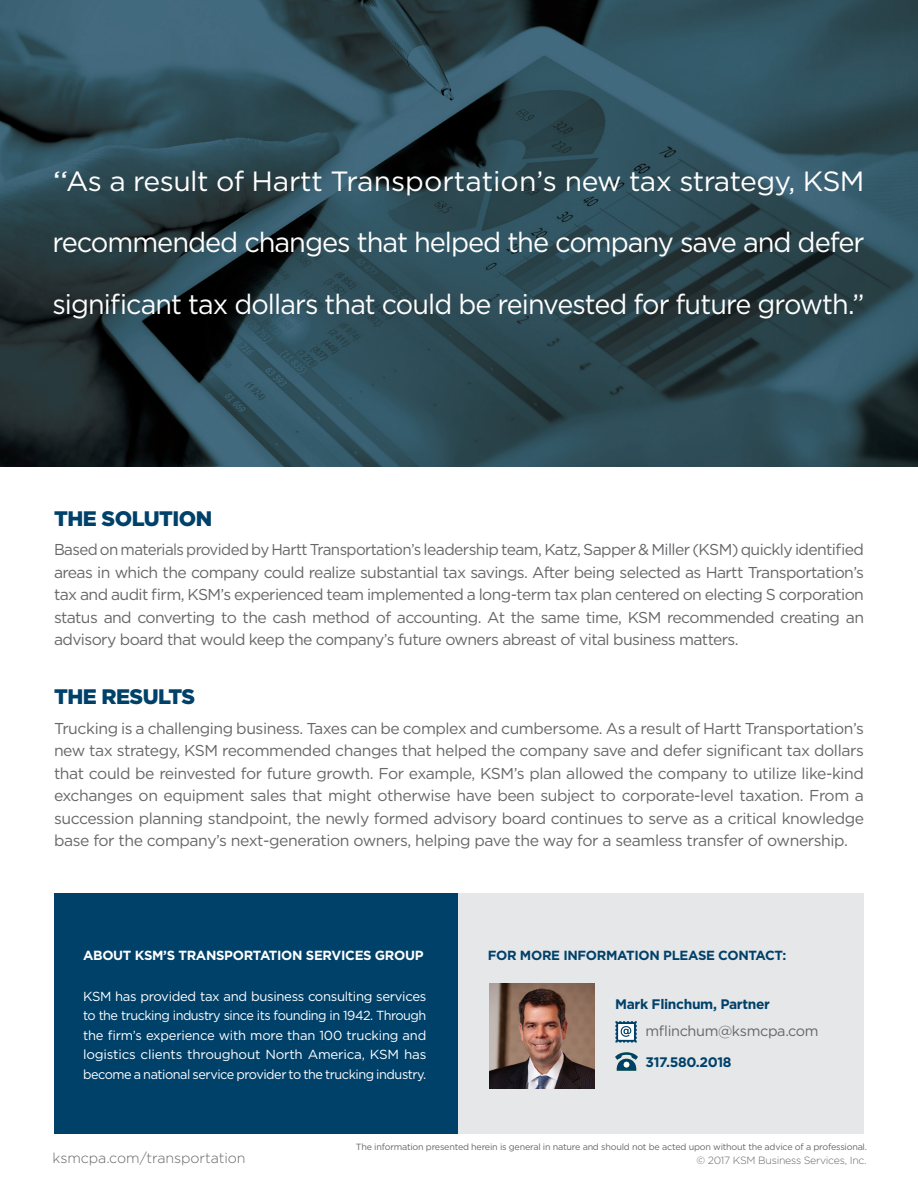
<style>
.page{position:relative;width:918px;height:1188px;background:#fff}
.page>*{position:absolute;margin:0;border:0;box-sizing:border-box;transform-origin:0 0}
.paragraph_-_main{font:27.75px "Gotham";letter-spacing:-.035em;color:#fff}
.paragraph_-_main-2{font:27.75px "Gotham";letter-spacing:-.035em;color:#fff;scale:1.32 1}
.paragraph_-_main-3{font:900 21px "Gotham";letter-spacing:-.025em;color:#00416a}
.paragraph_-_main-4{font:15.75px/22.5px "Gotham";letter-spacing:-.04em;color:#67676a;text-align:justify}
.paragraph_-_main-5{font:15.75px/22.5px "Gotham";letter-spacing:-.04em;color:#67676a;text-align:justify;scale:.96 1}
.t1{font:14.55px "Gotham";letter-spacing:-.025em;color:#67676a}
.paragraph_-_main-6{font:300 14.25px "Gotham";letter-spacing:-.005em;color:#67676a}
.t2{font:700 13.8px "Gotham";letter-spacing:-.025em;color:#00416a}
.paragraph_-_main-7{font:13.2px/19.5px "Gotham";letter-spacing:-.035em;color:#fff;text-align:justify}
.paragraph_-_main-8{font:700 13.2px "Gotham";letter-spacing:-.025em;color:#fff}
.paragraph_-_main-9{font:700 13.2px "Gotham";letter-spacing:-.025em;color:#00416a}
.paragraph_-_main-10{font:300 10.5px "Gotham";letter-spacing:-.025em;color:#67676a}
.t3{font:9px "Gotham";letter-spacing:-.025em;color:#67676a}
</style>
<div class="page">
<div style="left:54px;top:893px;width:810px;height:241px;background:#e6e7e9"></div>
<div style="left:54px;top:893px;width:403px;height:241px;background:#00416a"></div>
<img style="left:490px;top:984px;width:105px;height:104px">
<svg style="left:615px;top:1052px;width:23px;height:19px"></svg>
<svg style="left:615px;top:1021px;width:22px;height:22px"></svg>
<img style="left:0;top:0;width:918px;height:467px">
<p class="paragraph_-_main-2" style="left:52px;top:163px;width:617px">“As a result of Hartt Transportation’s new tax strategy, KSM</p>
<p class="paragraph_-_main" style="left:52px;top:225px;width:814px">recommended changes that helped the company save and defer</p>
<p class="paragraph_-_main" style="left:52px;top:286px;width:814px">significant tax dollars that could be reinvested for future growth.”</p>
<p class="paragraph_-_main-3" style="left:54px;top:504px;width:160px">THE SOLUTION</p>
<p class="paragraph_-_main-5" style="left:54px;top:538px;width:845px">Based on materials provided by Hartt Transportation’s leadership team, Katz, Sapper &amp; Miller (KSM) quickly identified areas in which the company could realize substantial tax savings. After being selected as Hartt Transportation’s tax and audit firm, KSM’s experienced team implemented a long-term tax plan centered on electing S corporation status and converting to the cash method of accounting. At the same time, KSM recommended creating an advisory board that would keep the company’s future owners abreast of vital business matters.</p>
<p class="paragraph_-_main-3" style="left:54px;top:682px;width:143px">THE RESULTS</p>
<p class="paragraph_-_main-4" style="left:54px;top:716px;width:812px">Trucking is a challenging business. Taxes can be complex and cumbersome. As a result of Hartt Transportation’s new tax strategy, KSM recommended changes that helped the company save and defer significant tax dollars that could be reinvested for future growth. For example, KSM’s plan allowed the company to utilize like-kind exchanges on equipment sales that might otherwise have been subject to corporate-level taxation. From a succession planning standpoint, the newly formed advisory board continues to serve as a critical knowledge base for the company’s next-generation owners, helping pave the way for a seamless transfer of ownership.</p>
<p class="paragraph_-_main-8" style="left:83px;top:947px;width:342px">ABOUT KSM’S TRANSPORTATION SERVICES GROUP</p>
<p class="paragraph_-_main-9" style="left:488px;top:947px;width:300px">FOR MORE INFORMATION PLEASE CONTACT:</p>
<p class="paragraph_-_main-7" style="left:83px;top:986px;width:345px">KSM has provided tax and business consulting services to the trucking industry since its founding in 1942. Through the firm’s experience with more than 100 trucking and logistics clients throughout North America, KSM has become a national service provider to the trucking industry.</p>
<p class="t2" style="left:615px;top:995px;width:156px">Mark Flinchum, Partner</p>
<p class="t1" style="left:645px;top:1022px;width:175px">mflinchum@ksmcpa.com</p>
<p class="t2" style="left:646px;top:1053px;width:87px">317.580.2018</p>
<p class="t3" style="left:356px;top:1141px;width:513px">The information presented herein is general in nature and should not be acted upon without the advice of a professional.</p>
<p class="paragraph_-_main-6" style="left:52px;top:1149px;width:195px">ksmcpa.com/transportation</p>
<p class="paragraph_-_main-10" style="left:697px;top:1153px;width:172px">© 2017 KSM Business Services, Inc.</p>
</div>
